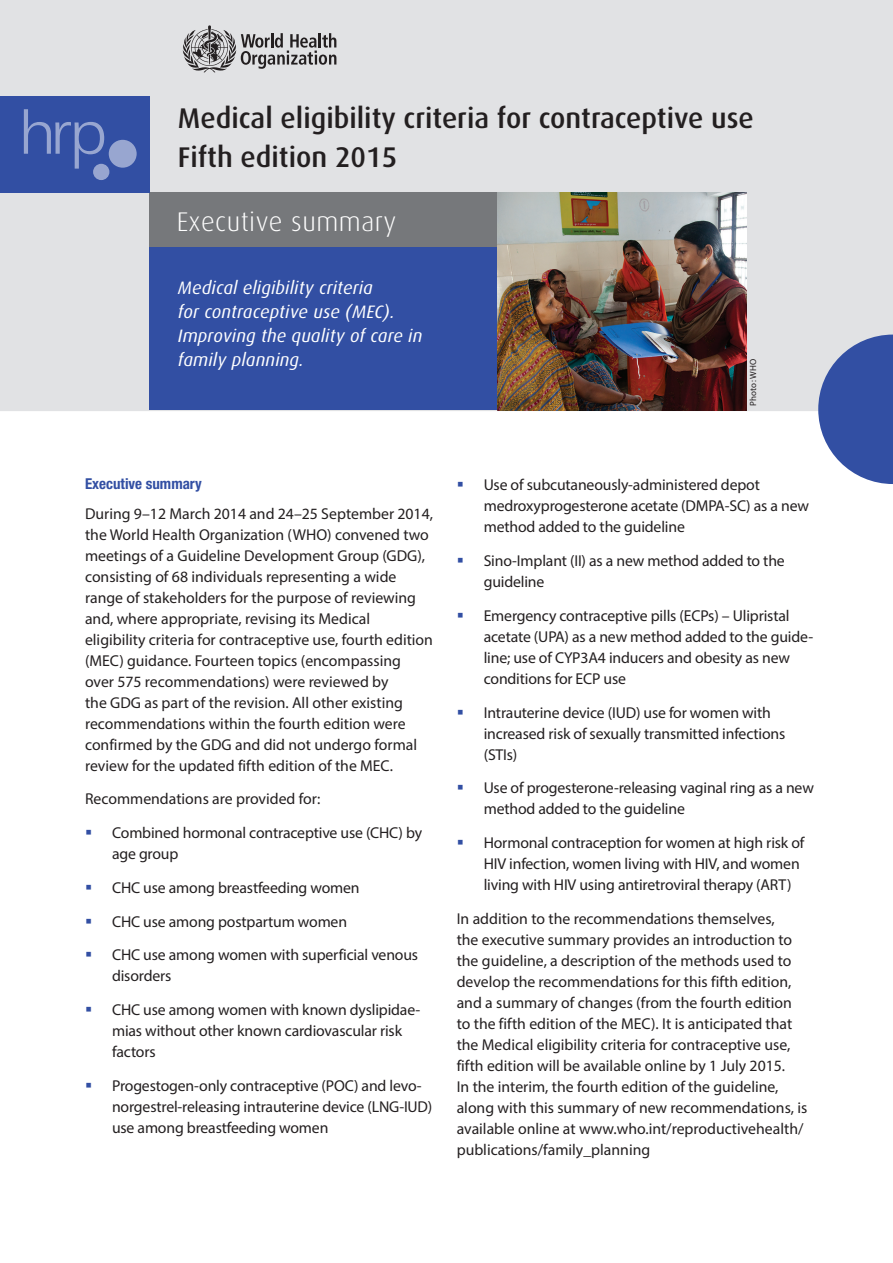
<style>
.page{position:relative;width:893px;height:1263px;background:#fff}
.page>*{position:absolute;margin:0;border:0;box-sizing:border-box;transform-origin:0 0}
.t1{font:500 28.5px "Dax Pro";color:#231f20}
.evidende_bief{font:300 27px "Dax Pro";letter-spacing:.02em;color:#fff}
.message{font:italic 18px/24px "Dax Pro";letter-spacing:.01em;color:#fff}
.Body_text{font:15.75px/21px "Myriad Pro";letter-spacing:-.005em;color:#231f20}
.Heading_1{font:700 condensed 15px "Helvetica Neue LT Std";color:#324fa3}
.Body_text-2{font:9px "Myriad Pro";letter-spacing:.025em;color:#231f20}
</style>
<div class="page">
<div style="left:0;top:0;width:893px;height:410px;background:#e1e2e4"></div>
<img style="left:497px;top:192px;width:249px;height:218px">
<div style="left:149px;top:211px;width:348px;height:199px;background:#324fa3"></div>
<div style="left:149px;top:192px;width:348px;height:55px;background:#76787b"></div>
<svg style="left:818px;top:335px;width:75px;height:149px"></svg>
<div style="left:0;top:96px;width:149px;height:96px;background:#324fa3"></div>
<svg style="left:182px;top:25px;width:154px;height:47px"></svg>
<div style="left:109px;top:140px;width:28px;height:28px;background:#98a6d0;border-radius:50%"></div>
<div style="left:93px;top:164px;width:16px;height:16px;background:#98a6d0;border-radius:50%"></div>
<svg style="left:24px;top:109px;width:80px;height:60px"></svg>
<p class="t1" style="left:178px;top:100px;width:577px">Medical eligibility criteria for contraceptive use</p>
<p class="t1" style="left:178px;top:139px;width:221px">Fifth edition 2015</p>
<p class="evidende_bief" style="left:177px;top:204px;width:221px">Executive summary</p>
<p class="message" style="left:178px;top:275px;width:246px">Medical eligibility criteria<br>for contraceptive use (MEC).<br>Improving the quality of care in family planning.</p>
<p class="Body_text-2" style="left:748px;top:406px;width:49px;rotate:-90deg">Photo: WHO</p>
<p class="Heading_1" style="left:85px;top:475px;width:118px">Executive summary</p>
<p class="Body_text" style="left:85px;top:503px;width:349px">During 9–12 March 2014 and 24–25 September 2014, the World Health Organization (WHO) convened two meetings of a Guideline Development Group (GDG), consisting of 68 individuals representing a wide range of stakeholders for the purpose of reviewing and, where appropriate, revising its Medical eligibility criteria for contraceptive use, fourth edition (MEC) guidance. Fourteen topics (encompassing over 575 recommendations) were reviewed by<br>the GDG as part of the revision. All other existing recommendations within the fourth edition were confirmed by the GDG and did not undergo formal review for the updated fifth edition of the MEC.</p>
<p class="Body_text" style="left:85px;top:788px;width:237px">Recommendations are provided for:</p>
<p class="Body_text" style="left:112px;top:822px;width:312px">Combined hormonal contraceptive use (CHC) by age group</p>
<p class="Body_text" style="left:112px;top:877px;width:249px">CHC use among breastfeeding women</p>
<p class="Body_text" style="left:112px;top:911px;width:237px">CHC use among postpartum women</p>
<p class="Body_text" style="left:112px;top:944px;width:308px">CHC use among women with superficial venous disorders</p>
<p class="Body_text" style="left:112px;top:999px;width:310px">CHC use among women with known dyslipidae&shy;mias without other known cardiovascular risk factors</p>
<p class="Body_text" style="left:112px;top:1075px;width:322px">Progestogen-only contraceptive (POC) and levo&shy;norgestrel-releasing intrauterine device (LNG-IUD) use among breastfeeding women</p>
<p class="Body_text" style="left:484px;top:474px;width:327px">Use of subcutaneously-administered depot medroxyprogesterone acetate (DMPA-SC) as a new method added to the guideline</p>
<p class="Body_text" style="left:484px;top:550px;width:303px">Sino-Implant (II) as a new method added to the guideline</p>
<p class="Body_text" style="left:484px;top:605px;width:331px">Emergency contraceptive pills (ECPs) – Ulipristal acetate (UPA) as a new method added to the guide&shy;line; use of CYP3A4 inducers and obesity as new conditions for ECP use</p>
<p class="Body_text" style="left:484px;top:701px;width:303px">Intrauterine device (IUD) use for women with increased risk of sexually transmitted infections (STIs)</p>
<p class="Body_text" style="left:484px;top:777px;width:332px">Use of progesterone-releasing vaginal ring as a new method added to the guideline</p>
<p class="Body_text" style="left:484px;top:832px;width:322px">Hormonal contraception for women at high risk of<br>HIV infection, women living with HIV, and women living with HIV using antiretroviral therapy (ART)</p>
<p class="Body_text" style="left:457px;top:908px;width:352px">In addition to the recommendations themselves,<br>the executive summary provides an introduction to the guideline, a description of the methods used to develop the recommendations for this fifth edition, and a summary of changes (from the fourth edition to the fifth edition of the MEC). It is anticipated that the Medical eligibility criteria for contraceptive use, fifth edition will be available online by 1 July 2015.<br>In the interim, the fourth edition of the guideline, along with this summary of new recommendations, is available online at www.who.int/reproductivehealth/ publications/family_planning</p>
</div>
